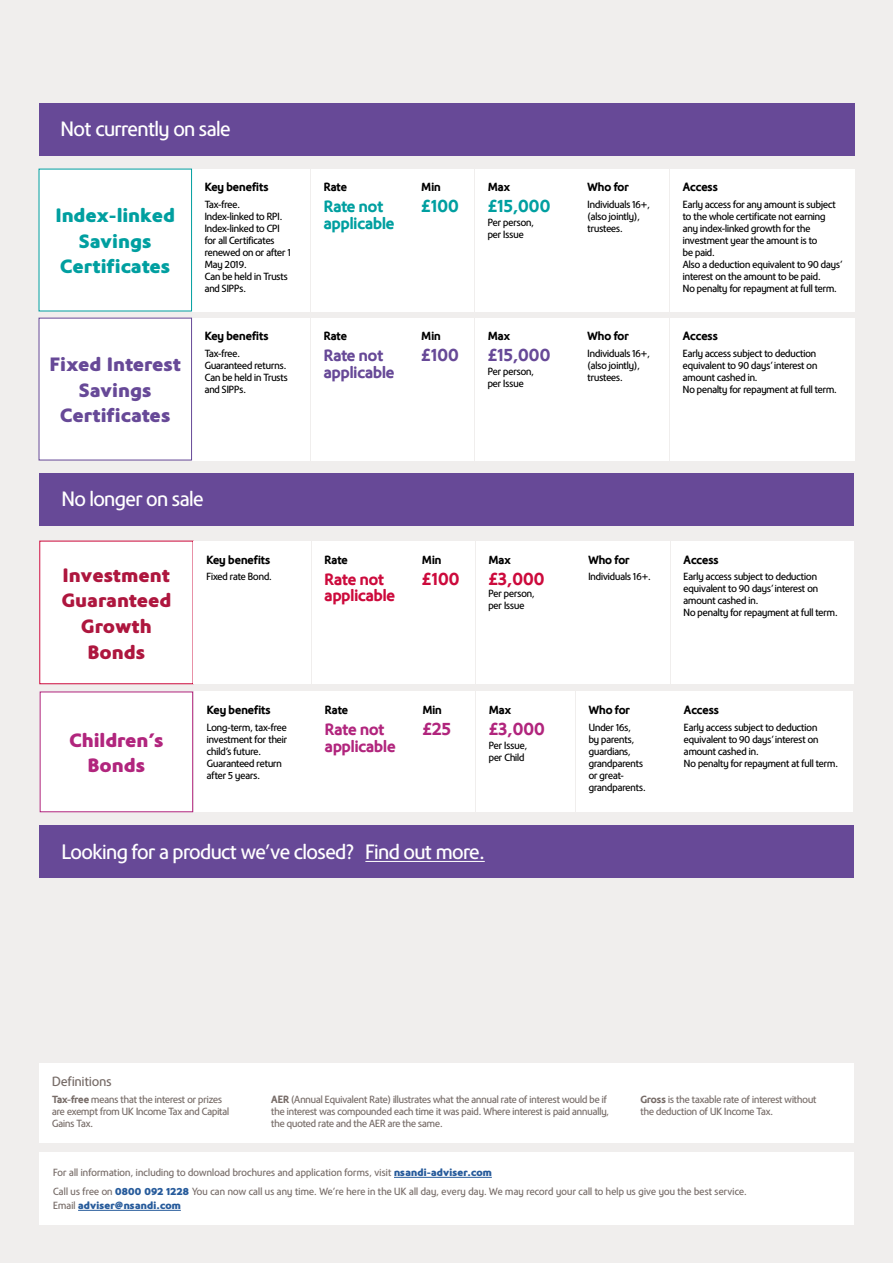
<style>
.page{position:relative;width:893px;height:1263px;background:#f0eeed}
.page>*{position:absolute;margin:0;border:0;box-sizing:border-box;transform-origin:0 0}
.t1{font:21px "NS&I Face";color:#fff}
.t2{font:800 19.5px/25.5px "NS&I Face";letter-spacing:.03em;color:#674997;text-align:center}
.t3{font:800 19.5px/25.5px "NS&I Face";letter-spacing:.03em;color:#009fa0;text-align:center}
.t4{font:800 19.5px/25.5px "NS&I Face";letter-spacing:.03em;color:#ae163e;text-align:center}
.t5{font:800 19.5px/25.5px "NS&I Face";letter-spacing:.03em;color:#b1257d;text-align:center}
.t6{font:700 18px "N Sand I Webfont W00";color:#009fa0}
.t7{font:700 18px "N Sand I Webfont W00";color:#674997}
.t8{font:700 18px "N Sand I Webfont W00";color:#cc0a3c}
.t9{font:700 18px "N Sand I Webfont W00";color:#b1257d}
.t10{font:700 16.5px/16.5px "N Sand I Webfont W00";color:#009fa0}
.t11{font:700 16.5px/16.5px "N Sand I Webfont W00";color:#674997}
.t12{font:700 16.5px/16.5px "N Sand I Webfont W00";color:#b1257d}
.t13{font:700 16.5px/16.5px "N Sand I Webfont W00";color:#cc0a3c}
.t14{font:13.5px "NS&I Face";letter-spacing:.02em;color:#776c68}
.t15{font:700 12px "N Sand I Webfont W00";color:#000}
.t16{font:10.5px/12px "NS&I Face";color:#000}
.t17{font:10.5px/12px "NS&I Face";color:#776c68}
.t18{font:10.5px/19.5px "NS&I Face";letter-spacing:.02em;color:#776c68}
.t19{font:800 10.5px "NS&I Face";letter-spacing:.02em;color:#275b9b}
.s1{font-family:"N Sand I Webfont W00";font-weight:700}
.s2{font-weight:800;color:#275b9b}
.s3{font-weight:400;color:#776c68}
</style>
<div class="page">
<div style="left:39px;top:103px;width:815px;height:53px;background:#674997"></div>
<div style="left:39px;top:473px;width:815px;height:53px;background:#674997"></div>
<div style="left:39px;top:826px;width:815px;height:52px;background:#674997"></div>
<hr style="left:365px;top:861px;width:120px;height:1px;background:#fff">
<div style="left:39px;top:1152px;width:815px;height:73px;background:#fff"></div>
<hr style="left:394px;top:1177px;width:98px;height:1px;background:#275b9b">
<hr style="left:78px;top:1210px;width:103px;height:1px;background:#275b9b">
<div style="left:39px;top:1063px;width:815px;height:79px;background:#fff"></div>
<div style="left:192px;top:169px;width:118px;height:142px;background:#fff"></div>
<div style="left:311px;top:169px;width:96px;height:142px;background:#fff"></div>
<div style="left:408px;top:169px;width:66px;height:142px;background:#fff"></div>
<div style="left:475px;top:169px;width:99px;height:142px;background:#fff"></div>
<div style="left:575px;top:169px;width:94px;height:142px;background:#fff"></div>
<div style="left:670px;top:169px;width:184px;height:142px;background:#fff"></div>
<div style="left:39px;top:169px;width:153px;height:142px;background:#fff"></div>
<div style="left:192px;top:318px;width:118px;height:142px;background:#fff"></div>
<div style="left:311px;top:318px;width:96px;height:142px;background:#fff"></div>
<div style="left:408px;top:318px;width:66px;height:142px;background:#fff"></div>
<div style="left:475px;top:318px;width:99px;height:142px;background:#fff"></div>
<div style="left:575px;top:318px;width:94px;height:142px;background:#fff"></div>
<div style="left:670px;top:318px;width:184px;height:142px;background:#fff"></div>
<div style="left:39px;top:318px;width:153px;height:142px;background:#fff"></div>
<div style="left:40px;top:692px;width:153px;height:120px;background:#fff"></div>
<div style="left:194px;top:692px;width:117px;height:120px;background:#fff"></div>
<div style="left:312px;top:692px;width:97px;height:120px;background:#fff"></div>
<div style="left:410px;top:692px;width:65px;height:120px;background:#fff"></div>
<div style="left:476px;top:692px;width:99px;height:120px;background:#fff"></div>
<div style="left:576px;top:692px;width:94px;height:120px;background:#fff"></div>
<div style="left:671px;top:692px;width:182px;height:120px;background:#fff"></div>
<div style="left:40px;top:541px;width:153px;height:143px;background:#fff"></div>
<div style="left:194px;top:541px;width:117px;height:143px;background:#fff"></div>
<div style="left:312px;top:541px;width:96px;height:143px;background:#fff"></div>
<div style="left:409px;top:541px;width:66px;height:143px;background:#fff"></div>
<div style="left:476px;top:541px;width:98px;height:143px;background:#fff"></div>
<div style="left:576px;top:541px;width:94px;height:143px;background:#fff"></div>
<div style="left:671px;top:541px;width:183px;height:143px;background:#fff"></div>
<h1 class="t1" style="left:61px;top:120px;width:171px">Not currently on sale</h1>
<h2 class="t3" style="left:56px;top:204px;width:121px">Index-linked<br>Savings<br>Certificates</h2>
<h2 class="t2" style="left:50px;top:353px;width:132px">Fixed Interest<br>Savings<br>Certificates</h2>
<p class="t15" style="left:205px;top:182px;width:65px">Key benefits</p>
<p class="t16" style="left:205px;top:199px;width:88px">Tax-free.<br>Index-linked to RPI.<br>Index-linked to CPI for all Certificates renewed on or after 1<br>May 2019.<br>Can be held in Trusts and SIPPs.</p>
<p class="t15" style="left:205px;top:331px;width:65px">Key benefits</p>
<p class="t16" style="left:205px;top:348px;width:85px">Tax-free.<br>Guaranteed returns.<br>Can be held in Trusts and SIPPs.</p>
<h1 class="t1" style="left:62px;top:490px;width:143px">No longer on sale</h1>
<h2 class="t4" style="left:62px;top:564px;width:111px">Investment<br>Guaranteed<br>Growth<br>Bonds</h2>
<h2 class="t5" style="left:69px;top:729px;width:95px">Children’s<br>Bonds</h2>
<p class="t15" style="left:206px;top:555px;width:65px">Key benefits</p>
<p class="t16" style="left:206px;top:571px;width:67px">Fixed rate Bond.</p>
<p class="t15" style="left:207px;top:705px;width:65px">Key benefits</p>
<p class="t16" style="left:207px;top:722px;width:82px">Long-term, tax-free investment for their child’s future.<br>Guaranteed return after 5 years.</p>
<p class="t15" style="left:324px;top:182px;width:25px">Rate</p>
<h3 class="t10" style="left:324px;top:200px;width:72px">Rate not applicable</h3>
<p class="t15" style="left:421px;top:182px;width:21px">Min</p>
<h3 class="t6" style="left:421px;top:199px;width:39px">£100</h3>
<p class="t15" style="left:488px;top:182px;width:24px">Max</p>
<h3 class="t6" style="left:488px;top:199px;width:64px">£15,000</h3>
<p class="t16" style="left:488px;top:217px;width:48px">Per person, per Issue</p>
<p class="t15" style="left:324px;top:331px;width:25px">Rate</p>
<h3 class="t11" style="left:324px;top:349px;width:72px">Rate not applicable</h3>
<p class="t15" style="left:421px;top:331px;width:21px">Min</p>
<h3 class="t7" style="left:421px;top:348px;width:39px">£100</h3>
<p class="t15" style="left:488px;top:331px;width:24px">Max</p>
<h3 class="t7" style="left:488px;top:348px;width:64px">£15,000</h3>
<p class="t16" style="left:488px;top:366px;width:48px">Per person, per Issue</p>
<p class="t15" style="left:325px;top:555px;width:25px">Rate</p>
<h3 class="t13" style="left:325px;top:572px;width:72px">Rate not applicable</h3>
<p class="t15" style="left:422px;top:555px;width:21px">Min</p>
<h3 class="t8" style="left:422px;top:571px;width:39px">£100</h3>
<p class="t15" style="left:488px;top:555px;width:24px">Max</p>
<h3 class="t8" style="left:488px;top:571px;width:58px">£3,000</h3>
<p class="t16" style="left:488px;top:588px;width:48px">Per person, per Issue</p>
<p class="t15" style="left:325px;top:705px;width:25px">Rate</p>
<h3 class="t12" style="left:325px;top:722px;width:72px">Rate not applicable</h3>
<p class="t15" style="left:422px;top:705px;width:21px">Min</p>
<h3 class="t9" style="left:422px;top:721px;width:30px">£25</h3>
<p class="t15" style="left:489px;top:705px;width:24px">Max</p>
<h3 class="t9" style="left:489px;top:721px;width:58px">£3,000</h3>
<p class="t16" style="left:489px;top:740px;width:40px">Per Issue, per Child</p>
<h1 class="t1" style="left:62px;top:843px;width:425px">Looking for a product we’ve closed? Find out more.</h1>
<p class="t15" style="left:588px;top:182px;width:43px">Who for</p>
<p class="t16" style="left:588px;top:199px;width:64px">Individuals 16+, (also jointly), trustees.</p>
<p class="t15" style="left:588px;top:331px;width:43px">Who for</p>
<p class="t16" style="left:588px;top:348px;width:64px">Individuals 16+, (also jointly), trustees.</p>
<p class="t15" style="left:683px;top:182px;width:37px">Access</p>
<p class="t16" style="left:683px;top:199px;width:161px">Early access for any amount is subject to the whole certificate not earning any index-linked growth for the investment year the amount is to<br>be paid.<br>Also a deduction equivalent to 90 days’ interest on the amount to be paid.<br>No penalty for repayment at full term.</p>
<p class="t15" style="left:683px;top:331px;width:37px">Access</p>
<p class="t16" style="left:683px;top:348px;width:156px">Early access subject to deduction equivalent to 90 days’ interest on amount cashed in.<br>No penalty for repayment at full term.</p>
<p class="t15" style="left:588px;top:555px;width:43px">Who for</p>
<p class="t16" style="left:588px;top:571px;width:64px">Individuals 16+.</p>
<p class="t15" style="left:684px;top:555px;width:37px">Access</p>
<p class="t16" style="left:684px;top:571px;width:156px">Early access subject to deduction equivalent to 90 days’ interest on amount cashed in.<br>No penalty for repayment at full term.</p>
<p class="t15" style="left:589px;top:705px;width:43px">Who for</p>
<p class="t16" style="left:589px;top:722px;width:58px">Under 16s,<br>by parents, guardians, grandparents or great&shy;grandparents.</p>
<p class="t15" style="left:684px;top:705px;width:37px">Access</p>
<p class="t16" style="left:684px;top:722px;width:156px">Early access subject to deduction equivalent to 90 days’ interest on amount cashed in.<br>No penalty for repayment at full term.</p>
<p class="t14" style="left:52px;top:1076px;width:61px">Definitions</p>
<p class="t17" style="left:52px;top:1094px;width:179px"><span class="s1">Tax-free</span> means that the interest or prizes are exempt from UK Income Tax and Capital<br>Gains Tax.</p>
<p class="t17" style="left:271px;top:1094px;width:340px"><span class="s1">AER</span> (Annual Equivalent Rate) illustrates what the annual rate of interest would be if the interest was compounded each time it was paid. Where interest is paid annually, the quoted rate and the AER are the same.</p>
<p class="t17" style="left:640px;top:1094px;width:178px"><span class="s1">Gross</span> is the taxable rate of interest without the deduction of UK Income Tax.</p>
<p class="t18" style="left:53px;top:1163px;width:695px">For all information, including to download brochures and application forms, visit <span class="s2">nsandi-adviser.com<br></span>Call us free on <span class="s2">0800 092 1228</span> You can now call us any time. We’re here in the UK all day, every day. We may record your call to help us give you the best service.</p>
<p class="t19" style="left:53px;top:1201px;width:129px"><span class="s3">Email</span> adviser@nsandi.com</p>
</div>
